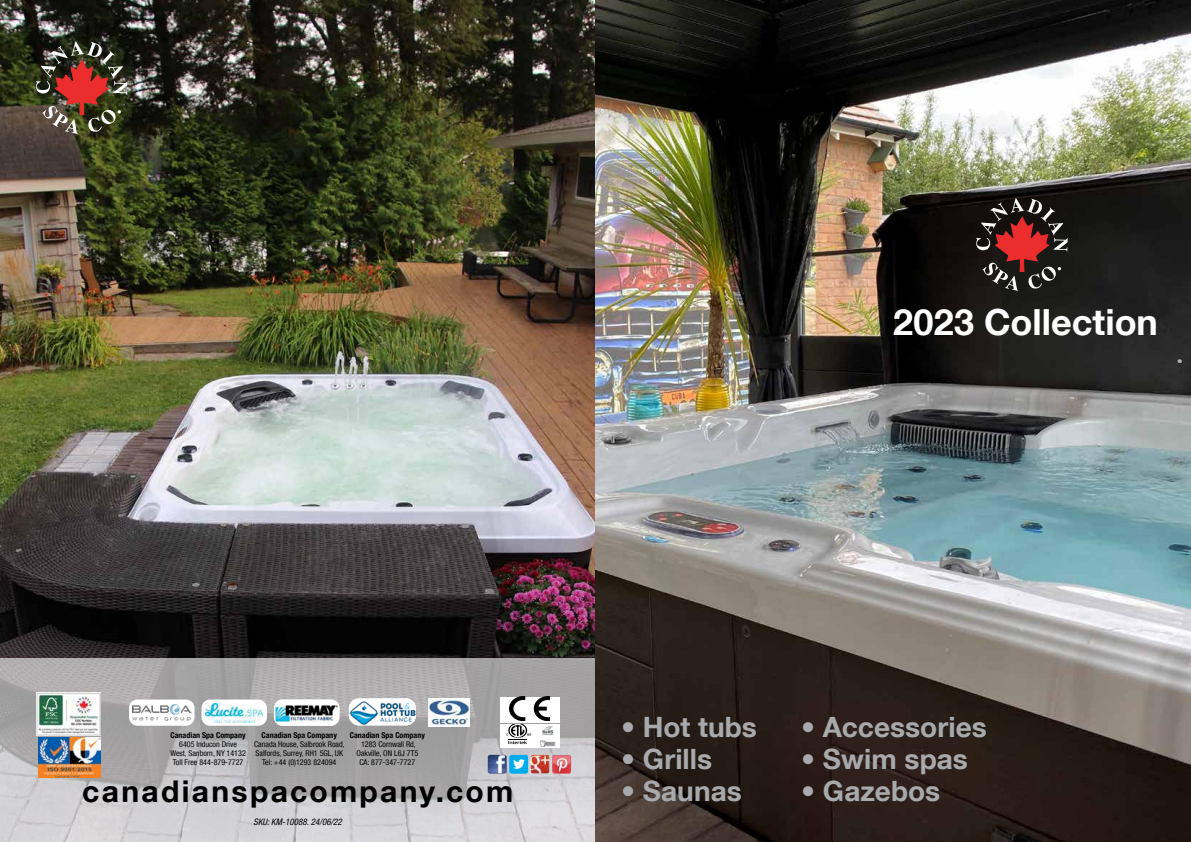
<style>
.page{position:relative;width:1191px;height:842px;background:#fff}
.page>*{position:absolute;margin:0;border:0;box-sizing:border-box;transform-origin:0 0}
.t1{font:700 36px "Helvetica Neue LT Com";color:#fff}
.t2{font:700 30px "Helvetica Neue LT Com";letter-spacing:.075em;color:#000}
.t3{font:700 28px "Helvetica Neue LT Com";color:#a7a9ac}
.t4{font:italic condensed 9px "Helvetica Neue LT Com";color:#000}
.t5{font:condensed 8px/9px "Helvetica Neue LT Com";color:#000;text-align:center}
.t6{font:700 condensed 8px "Helvetica Neue LT Com";color:#000}
</style>
<div class="page">
<img style="left:0;top:0;width:1191px;height:842px">
<img style="left:36px;top:41px;width:91px;height:93px">
<svg style="left:0;top:658px;width:595px;height:184px;background:#b8b7b9"></svg>
<img style="left:488px;top:755px;width:18px;height:19px">
<img style="left:509px;top:755px;width:19px;height:19px">
<img style="left:530px;top:755px;width:20px;height:19px">
<img style="left:552px;top:755px;width:19px;height:19px">
<div style="left:40px;top:739px;width:61px;height:39px;background:#000;opacity:.75"></div>
<img style="left:38px;top:738px;width:63px;height:39px">
<img style="left:37px;top:693px;width:64px;height:42px">
<div style="left:500px;top:724px;width:35px;height:24px;background:#fff"></div>
<svg style="left:506px;top:724px;width:25px;height:20px"></svg>
<div style="left:535px;top:724px;width:24px;height:24px;background:#fff"></div>
<img style="left:540px;top:726px;width:15px;height:21px">
<div style="left:500px;top:697px;width:59px;height:25px;background:#fff"></div>
<img style="left:510px;top:697px;width:40px;height:24px">
<div style="left:129px;top:699px;width:65px;height:27px;background:#fff;border-radius:9px"></div>
<img style="left:132px;top:705px;width:59px;height:16px">
<div style="left:201px;top:699px;width:66px;height:27px;background:#fff;border-radius:9px"></div>
<img style="left:205px;top:703px;width:58px;height:20px">
<div style="left:274px;top:699px;width:65px;height:27px;background:#e4e3e3;border-radius:9px"></div>
<img style="left:274px;top:700px;width:65px;height:26px">
<img style="left:349px;top:698px;width:67px;height:27px">
<img style="left:428px;top:698px;width:42px;height:28px">
<svg style="left:976px;top:198px;width:91px;height:93px;background:#512f2d"></svg>
<h1 class="t1" style="left:893px;top:300px;width:266px">2023 Collection</h1>
<p class="t6" style="left:170px;top:731px;width:77px">Canadian Spa Company</p>
<p class="t5" style="left:170px;top:740px;width:77px">6405 Inducon Drive<br>West, Sanborn, NY 14132<br>Toll Free 844-879-7727</p>
<p class="t6" style="left:262px;top:731px;width:77px">Canadian Spa Company</p>
<p class="t5" style="left:254px;top:740px;width:92px">Canada House, Salbrook Road,<br>Salfords, Surrey, RH1 5GL, UK<br>Tel: +44 (0)1293 824094</p>
<p class="t6" style="left:350px;top:731px;width:77px">Canadian Spa Company</p>
<p class="t5" style="left:356px;top:740px;width:63px">1283 Cornwall Rd,<br>Oakville, ON L6J 7T5<br>CA: 877-347-7727</p>
<h2 class="t2" style="left:82px;top:773px;width:432px">canadianspacompany.com</h2>
<p class="t4" style="left:254px;top:816px;width:90px">SKU: KM-10088. 24/06/22</p>
<h3 class="t3" style="left:621px;top:709px;width:137px">• Hot tubs</h3>
<h3 class="t3" style="left:801px;top:709px;width:187px">• Accessories</h3>
<h3 class="t3" style="left:621px;top:741px;width:93px">• Grills</h3>
<h3 class="t3" style="left:801px;top:741px;width:168px">• Swim spas</h3>
<h3 class="t3" style="left:621px;top:773px;width:122px">• Saunas</h3>
<h3 class="t3" style="left:801px;top:773px;width:140px">• Gazebos</h3>
</div>
